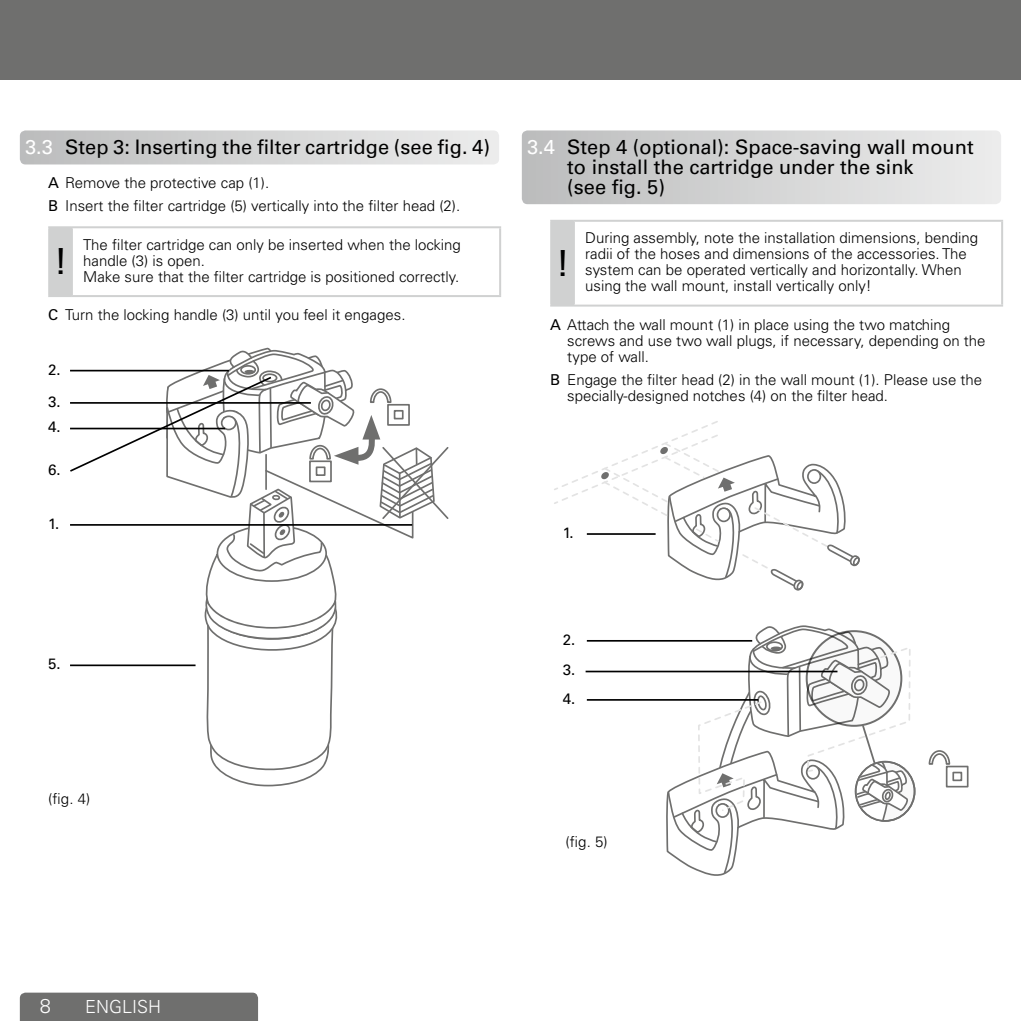
<style>
.page{position:relative;width:1021px;height:1021px;background:#fff}
.page>*{position:absolute;margin:0;border:0;box-sizing:border-box;transform-origin:0 0}
.t1{font:500 36px "Univers CE";color:#000}
.t2{font:500 20px/20px "Univers CE";color:#000}
.t3{font:300 20px "Univers";color:#fff}
.t4{font:300 18px "Univers";color:#fff}
.t5{font:300 15px/16px "Univers CE";color:#000}
.t6{font:500 15px/30.6px "Univers CE";color:#000}
.s1{color:#fff}
.s2{font-weight:500}
</style>
<div class="page">
<div style="left:0;top:0;width:1020px;height:79px;background:#6f6f6e"></div>
<div style="left:20px;top:992px;width:238px;height:28px;background:#6f6f6e"></div>
<svg style="left:20px;top:130px;width:479px;height:34px;background:#d4d5d5"></svg>
<div style="left:49px;top:227px;width:23px;height:69px;background:#d0d1d1"></div>
<hr style="left:48px;top:226px;width:24px;height:2px;background:#d0d1d1">
<hr style="left:48px;top:228px;width:2px;height:67px;background:#d0d1d1">
<hr style="left:72px;top:226px;width:429px;height:2px;background:#d0d1d1">
<hr style="left:71px;top:228px;width:2px;height:67px;background:#d0d1d1">
<hr style="left:499px;top:228px;width:2px;height:67px;background:#d0d1d1">
<hr style="left:48px;top:295px;width:24px;height:2px;background:#d0d1d1">
<hr style="left:72px;top:295px;width:429px;height:2px;background:#d0d1d1">
<svg style="left:70px;top:347px;width:379px;height:439px"></svg>
<svg style="left:522px;top:130px;width:479px;height:74px;background:#d4d4d5"></svg>
<div style="left:551px;top:221px;width:23px;height:84px;background:#d0d1d1"></div>
<hr style="left:550px;top:220px;width:24px;height:2px;background:#d0d1d1">
<hr style="left:550px;top:222px;width:2px;height:82px;background:#d0d1d1">
<hr style="left:574px;top:220px;width:429px;height:2px;background:#d0d1d1">
<hr style="left:573px;top:222px;width:2px;height:82px;background:#d0d1d1">
<hr style="left:1001px;top:222px;width:2px;height:82px;background:#d0d1d1">
<hr style="left:550px;top:304px;width:24px;height:2px;background:#d0d1d1">
<hr style="left:574px;top:304px;width:429px;height:2px;background:#d0d1d1">
<div style="left:945px;top:765px;width:23px;height:22px;border:2px solid #6f6f6e"></div>
<div style="left:952px;top:771px;width:10px;height:10px;border:2px solid #6f6f6e"></div>
<svg style="left:554px;top:421px;width:357px;height:455px"></svg>
<svg style="left:928px;top:750px;width:23px;height:15px"></svg>
<div style="left:854px;top:760px;width:61px;height:61px;border:2px solid #6f6f6e;border-radius:50%"></div>
<hr style="left:587px;top:533px;width:68px;height:2px;background:#000">
<hr style="left:587px;top:640px;width:165px;height:1px;background:#000">
<hr style="left:585px;top:670px;width:252px;height:2px;background:#000">
<hr style="left:587px;top:699px;width:171px;height:1px;background:#000">
<h2 class="t2" style="left:25px;top:137px;width:466px"><span class="s1">3.3</span> Step 3: Inserting the filter cartridge (see fig. 4)</h2>
<p class="t5" style="left:48px;top:171px;width:413px;line-height:23px"><span class="s2">A</span> Remove the protective cap (1).<br><span class="s2">B</span> Insert the filter cartridge (5) vertically into the filter head (2).</p>
<h1 class="t1" style="left:54px;top:241px;width:16px">!</h1>
<p class="t5" style="left:83px;top:237px;width:379px">The filter cartridge can only be inserted when the locking handle (3) is open.<br>Make sure that the filter cartridge is positioned correctly.</p>
<p class="t5" style="left:48px;top:307px;width:359px"><span class="s2">C</span> Turn the locking handle (3) until you feel it engages.</p>
<p class="t6" style="left:48px;top:354px;width:14px">2.</p>
<p class="t6" style="left:48px;top:386px;width:14px">3.</p>
<p class="t6" style="left:48px;top:412px;width:14px">4.</p>
<p class="t6" style="left:48px;top:455px;width:14px">6.</p>
<p class="t6" style="left:48px;top:508px;width:13px">1.</p>
<p class="t6" style="left:48px;top:649px;width:14px">5.</p>
<p class="t5" style="left:48px;top:791px;width:43px">(fig. 4)</p>
<h2 class="t2" style="left:567px;top:137px;width:408px;text-indent:-40px"><span class="s1">3.4</span> Step 4 (optional): Space-saving wall mount to install the cartridge under the sink<br>(see fig. 5)</h2>
<p class="t5" style="left:585px;top:230px;width:394px">During assembly, note the installation dimensions, bending radii of the hoses and dimensions of the accessories. The system can be operated vertically and horizontally. When using the wall mount, install vertically only!</p>
<p class="t5" style="left:567px;top:317px;width:420px;text-indent:-17px"><span class="s2">A</span> Attach the wall mount (1) in place using the two matching screws and use two wall plugs, if necessary, depending on the type of wall.</p>
<p class="t5" style="left:567px;top:372px;width:416px;text-indent:-17px"><span class="s2">B</span> Engage the filter head (2) in the wall mount (1). Please use the specially-designed notches (4) on the filter head.</p>
<h1 class="t1" style="left:555px;top:242px;width:16px">!</h1>
<p class="t6" style="left:562px;top:518px;width:13px">1.</p>
<p class="t6" style="left:562px;top:624px;width:14px">2.<br>3.</p>
<p class="t6" style="left:562px;top:683px;width:14px">4.</p>
<p class="t5" style="left:565px;top:833px;width:43px">(fig. 5)</p>
<h2 class="t3" style="left:40px;top:993px;width:13px">8</h2>
<p class="t4" style="left:85px;top:995px;width:77px">ENGLISH</p>
</div>
